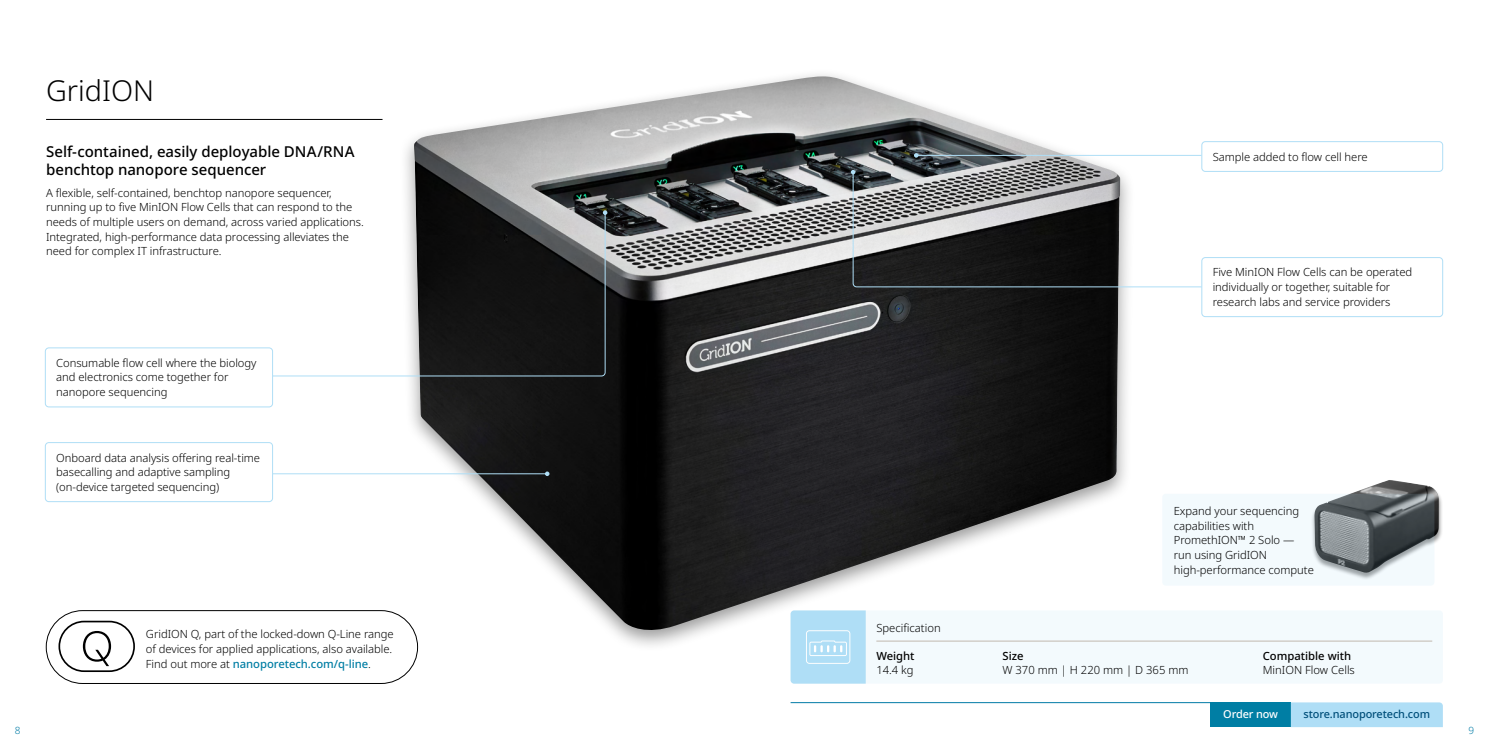
<style>
.page{position:relative;width:1489px;height:745px;background:#fff}
.page>*{position:absolute;margin:0;border:0;box-sizing:border-box;transform-origin:0 0}
.t1{font:300 28.75px "Noto Sans";color:#000}
.t2{font:500 15px/17.5px "Noto Sans";color:#000}
.t3{font:300 11.25px/14.6px "Noto Sans";letter-spacing:-.005em;color:#000}
.t4{font:500 11.25px "Noto Sans";color:#000}
.t5{font:500 11px "Noto Sans";letter-spacing:-.01em;color:#004f7a}
.t6{font:500 11px "Noto Sans";letter-spacing:-.01em;color:#fff}
.t7{font:300 10px "Noto Sans";color:#007ba6}
.s1{font-weight:500;color:#007ea4}
</style>
<div class="page">
<div style="left:398px;top:68px;width:737px;height:583px;background:#000;opacity:.4"></div>
<img style="left:414px;top:76px;width:706px;height:558px">
<hr style="left:46px;top:119px;width:336px;height:1px;background:#000">
<svg style="left:273px;top:212px;width:332px;height:164px"></svg>
<svg style="left:603px;top:210px;width:4px;height:5px"></svg>
<hr style="left:916px;top:155px;width:285px;height:1px;background:#afdef6">
<svg style="left:913px;top:153px;width:5px;height:4px"></svg>
<hr style="left:273px;top:473px;width:274px;height:1px;background:#afdef6">
<svg style="left:545px;top:471px;width:4px;height:5px"></svg>
<div style="left:45px;top:347px;width:228px;height:60px;border:1px solid #afdef6;border-radius:4px"></div>
<div style="left:1201px;top:141px;width:241px;height:30px;border:1px solid #afdef6;border-radius:4px"></div>
<div style="left:1201px;top:257px;width:241px;height:59px;border:1px solid #afdef6;border-radius:4px"></div>
<div style="left:45px;top:442px;width:228px;height:59px;border:1px solid #afdef6;border-radius:4px"></div>
<svg style="left:850px;top:170px;width:351px;height:117px"></svg>
<div style="left:790px;top:610px;width:652px;height:73px;background:#f3fafd;border-radius:4px"></div>
<hr style="left:876px;top:640px;width:555px;height:1px;background:#c1b8af">
<svg style="left:790px;top:610px;width:75px;height:73px;background:#b4e0f6"></svg>
<div style="left:46px;top:610px;width:372px;height:73px;border:1px solid #000;border-radius:36px"></div>
<svg style="left:58px;top:620px;width:77px;height:51px"></svg>
<div style="left:1310px;top:479px;width:132px;height:100px;background:#000;opacity:.4"></div>
<img style="left:1314px;top:479px;width:124px;height:93px">
<svg style="left:1162px;top:493px;width:272px;height:92px;fill:#f3fafd"></svg>
<div style="left:1210px;top:702px;width:80px;height:24px;background:#007ea4"></div>
<hr style="left:790px;top:702px;width:420px;height:1px;background:#007ba6">
<div style="left:1290px;top:702px;width:152px;height:24px;background:#afdef6"></div>
<h1 class="t1" style="left:46px;top:75px;width:110px">GridION</h1>
<h2 class="t2" style="left:46px;top:143px;width:310px">Self-contained, easily deployable DNA/RNA benchtop nanopore sequencer</h2>
<p class="t3" style="left:46px;top:185px;width:319px">A flexible, self-contained, benchtop nanopore sequencer, running up to five MinION Flow Cells that can respond to the needs of multiple users on demand, across varied applications.<br>Integrated, high-performance data processing alleviates the need for complex IT infrastructure.</p>
<p class="t3" style="left:56px;top:355px;width:202px">Consumable flow cell where the biology and electronics come together for nanopore sequencing</p>
<p class="t3" style="left:56px;top:450px;width:205px">Onboard data analysis offering real-time basecalling and adaptive sampling (on-device targeted sequencing)</p>
<p class="t3" style="left:146px;top:626px;width:249px">GridION Q, part of the locked-down Q-Line range of devices for applied applications, also available.<br>Find out more at <span class="s1">nanoporetech.com/q-line</span>.</p>
<p class="t3" style="left:1212px;top:149px;width:157px">Sample added to flow cell here</p>
<p class="t3" style="left:1212px;top:265px;width:201px">Five MinION Flow Cells can be operated individually or together, suitable for research labs and service providers</p>
<p class="t3" style="left:876px;top:620px;width:66px">Specification</p>
<p class="t4" style="left:876px;top:649px;width:40px">Weight</p>
<p class="t3" style="left:876px;top:662px;width:39px">14.4 kg</p>
<p class="t3" style="left:1173px;top:503px;width:142px">Expand your sequencing capabilities with<br>PromethION™ 2 Solo — run using GridION high-performance compute</p>
<p class="t4" style="left:1002px;top:649px;width:23px">Size</p>
<p class="t3" style="left:1002px;top:662px;width:187px">W 370 mm | H 220 mm | D 365 mm</p>
<p class="t4" style="left:1262px;top:649px;width:90px">Compatible with</p>
<p class="t3" style="left:1262px;top:662px;width:94px">MinION Flow Cells</p>
<p class="t6" style="left:1223px;top:707px;width:56px">Order now</p>
<p class="t5" style="left:1303px;top:707px;width:128px">store.nanoporetech.com</p>
<p class="t7" style="left:15px;top:723px;width:7px">8</p>
<p class="t7" style="left:1468px;top:723px;width:7px">9</p>
</div>
